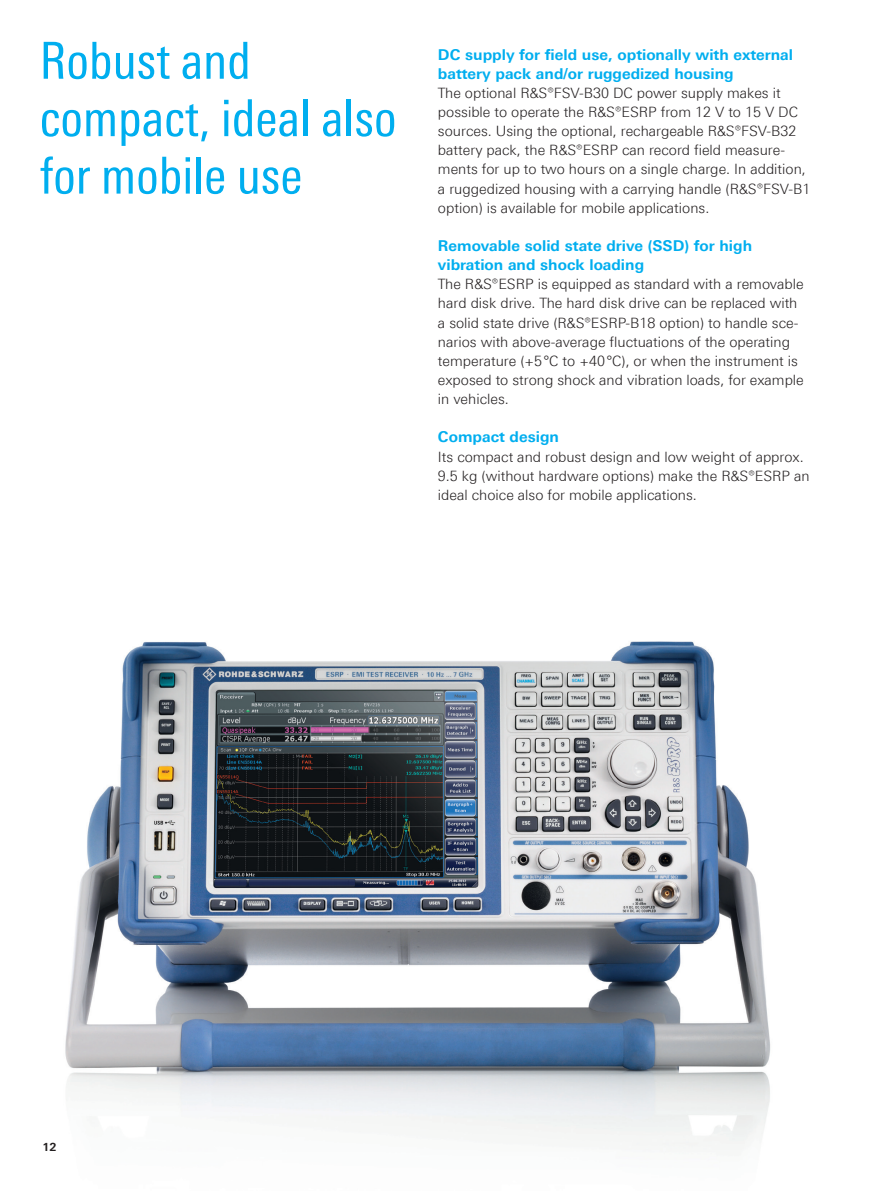
<style>
.page{position:relative;width:893px;height:1191px;background:#fff}
.page>*{position:absolute;margin:0;border:0;box-sizing:border-box;transform-origin:0 0}
.t1{font:51px/57.4px "Linotype Univers 420 Cn";color:#00aeef}
.t2{font:700 15px/19.2px "Linotype Univers 630";color:#00aeef}
.t3{font:300 14.25px/19.2px "Linotype Univers 330";color:#231f20}
.t4{font:700 11.25px "Linotype Univers 630";color:#231f20}
</style>
<div class="page">
<img style="left:65px;top:641px;width:706px;height:508px">
<h1 class="t1" style="left:40px;top:32px;width:359px">Robust and compact, ideal also for mobile use</h1>
<p class="t2" style="left:438px;top:45px;width:357px">DC supply for field use, optionally with external battery pack and/or ruggedized housing</p>
<p class="t3" style="left:438px;top:83px;width:374px">The optional R&amp;S®FSV-B30 DC power supply makes it possible to operate the R&amp;S®ESRP from 12 V to 15 V DC sources. Using the optional, rechargeable R&amp;S®FSV-B32 battery pack, the R&amp;S®ESRP can record field measure&shy;ments for up to two hours on a single charge. In addition, a ruggedized housing with a carrying handle (R&amp;S®FSV-B1 option) is available for mobile applications.</p>
<p class="t2" style="left:438px;top:236px;width:316px">Removable solid state drive (SSD) for high vibration and shock loading</p>
<p class="t3" style="left:438px;top:274px;width:367px">The R&amp;S®ESRP is equipped as standard with a removable hard disk drive. The hard disk drive can be replaced with a solid state drive (R&amp;S®ESRP-B18 option) to handle sce&shy;narios with above-average fluctuations of the operating temperature (+5°C to +40°C), or when the instrument is exposed to strong shock and vibration loads, for example in vehicles.</p>
<p class="t2" style="left:438px;top:427px;width:122px">Compact design</p>
<p class="t3" style="left:438px;top:447px;width:373px">Its compact and robust design and low weight of approx.<br>9.5 kg (without hardware options) make the R&amp;S®ESRP an ideal choice also for mobile applications.</p>
<p class="t4" style="left:43px;top:1139px;width:16px">12</p>
</div>
